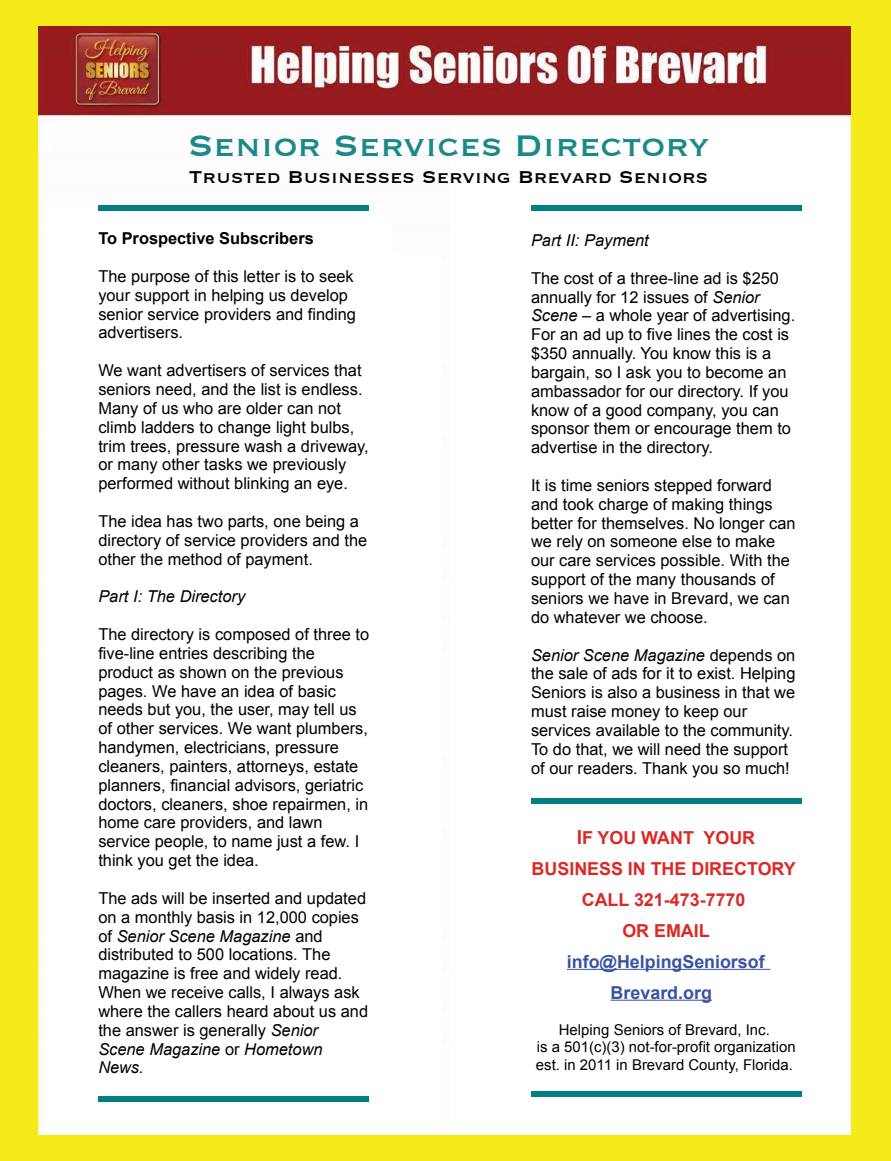
<style>
.page{position:relative;width:891px;height:1161px;background:#f6eb1a}
.page>*{position:absolute;margin:0;border:0;box-sizing:border-box;transform-origin:0 0}
.t1{font:38.7px "Copperplate";color:#198a8a}
.t2{font:22.35px "Copperplate";color:#000}
.t3{font:700 17.85px/30.9px "Arial";color:#db2926;text-align:center}
.t4{font:16.35px/18.9px "Arial";color:#000}
.t5{font:italic 16.35px "Arial";color:#000}
.t6{font:700 16.35px "Arial";color:#000}
.t7{font:14.85px/17.1px "Arial";color:#000;text-align:center}
.s1{font-style:italic}
.s2{font-size:19.35px}
.s3{color:#3953a4}
</style>
<div class="page">
<img style="left:39px;top:27px;width:811px;height:1107px">
<hr style="left:451px;top:120px;width:4px;height:1014px;background:#fff">
<div style="left:456px;top:117px;width:395px;height:1017px;background:#fff"></div>
<div style="left:44px;top:254px;width:398px;height:880px;background:#fff"></div>
<hr style="left:567px;top:969px;width:198px;height:1px;background:#3953a4">
<hr style="left:610px;top:1000px;width:102px;height:1px;background:#3953a4">
<div style="left:531px;top:205px;width:270px;height:6px;background:#008080"></div>
<div style="left:531px;top:798px;width:270px;height:6px;background:#008080"></div>
<div style="left:531px;top:1091px;width:270px;height:5px;background:#008080"></div>
<div style="left:44px;top:205px;width:347px;height:929px;background:#fff"></div>
<div style="left:98px;top:205px;width:271px;height:6px;background:#008080"></div>
<div style="left:98px;top:1096px;width:271px;height:6px;background:#008080"></div>
<p class="t1" style="left:188px;top:120px;width:524px">Senior Services Directory</p>
<p class="t2" style="left:189px;top:163px;width:521px">Trusted Businesses Serving Brevard Seniors</p>
<p class="t6" style="left:98px;top:232px;width:217px">To Prospective Subscribers</p>
<p class="t4" style="left:98px;top:268px;width:259px">The purpose of this letter is to seek your support in helping us develop senior service providers and finding advertisers.</p>
<p class="t4" style="left:98px;top:362px;width:272px">We want advertisers of services that seniors need, and the list is endless.<br>Many of us who are older can not climb ladders to change light bulbs, trim trees, pressure wash a driveway, or many other tasks we previously performed without blinking an eye.</p>
<p class="t4" style="left:98px;top:513px;width:271px">The idea has two parts, one being a directory of service providers and the other the method of payment.</p>
<p class="t5" style="left:98px;top:590px;width:148px">Part I: The Directory</p>
<p class="t4" style="left:98px;top:626px;width:272px">The directory is composed of three to five-line entries describing the product as shown on the previous pages. We have an idea of basic needs but you, the user, may tell us of other services. We want plumbers, handymen, electricians, pressure cleaners, painters, attorneys, estate planners, financial advisors, geriatric doctors, cleaners, shoe repairmen, in home care providers, and lawn service people, to name just a few. I think you get the idea.</p>
<p class="t4" style="left:98px;top:890px;width:271px">The ads will be inserted and updated on a monthly basis in 12,000 copies of <span class="s1">Senior Scene Magazine</span> and distributed to 500 locations. The magazine is free and widely read.<br>When we receive calls, I always ask where the callers heard about us and the answer is generally <span class="s1">Senior<br>Scene Magazine</span> or <span class="s1">Hometown<br>News.</span></p>
<p class="t5" style="left:531px;top:234px;width:119px">Part II: Payment</p>
<p class="t4" style="left:531px;top:270px;width:266px">The cost of a three-line ad is $250 annually for 12 issues of <span class="s1">Senior<br>Scene –</span> a whole year of advertising.<br>For an ad up to five lines the cost is $350 annually. You know this is a bargain, so I ask you to become an ambassador for our directory. If you know of a good company, you can sponsor them or encourage them to advertise in the directory.</p>
<p class="t4" style="left:531px;top:477px;width:266px">It is time seniors stepped forward and took charge of making things better for themselves. No longer can we rely on someone else to make our care services possible. With the support of the many thousands of seniors we have in Brevard, we can do whatever we choose.</p>
<p class="t4" style="left:531px;top:646px;width:266px"><span class="s1">Senior Scene Magazine</span> depends on the sale of ads for it to exist. Helping Seniors is also a business in that we must raise money to keep our services available to the community.<br>To do that, we will need the support of our readers. Thank you so much!</p>
<p class="t3" style="left:532px;top:824px;width:266px"><span class="s2">I</span>F YOU WANT YOUR<br>BUSINESS IN THE DIRECTORY<br>CALL 321-473-7770<br>OR EMAIL <span class="s3">info@HelpingSeniorsof<br>Brevard.org</span></p>
<p class="t7" style="left:536px;top:1023px;width:261px">Helping Seniors of Brevard, Inc.<br>is a 501(c)(3) not-for-profit organization est. in 2011 in Brevard County, Florida.</p>
</div>
